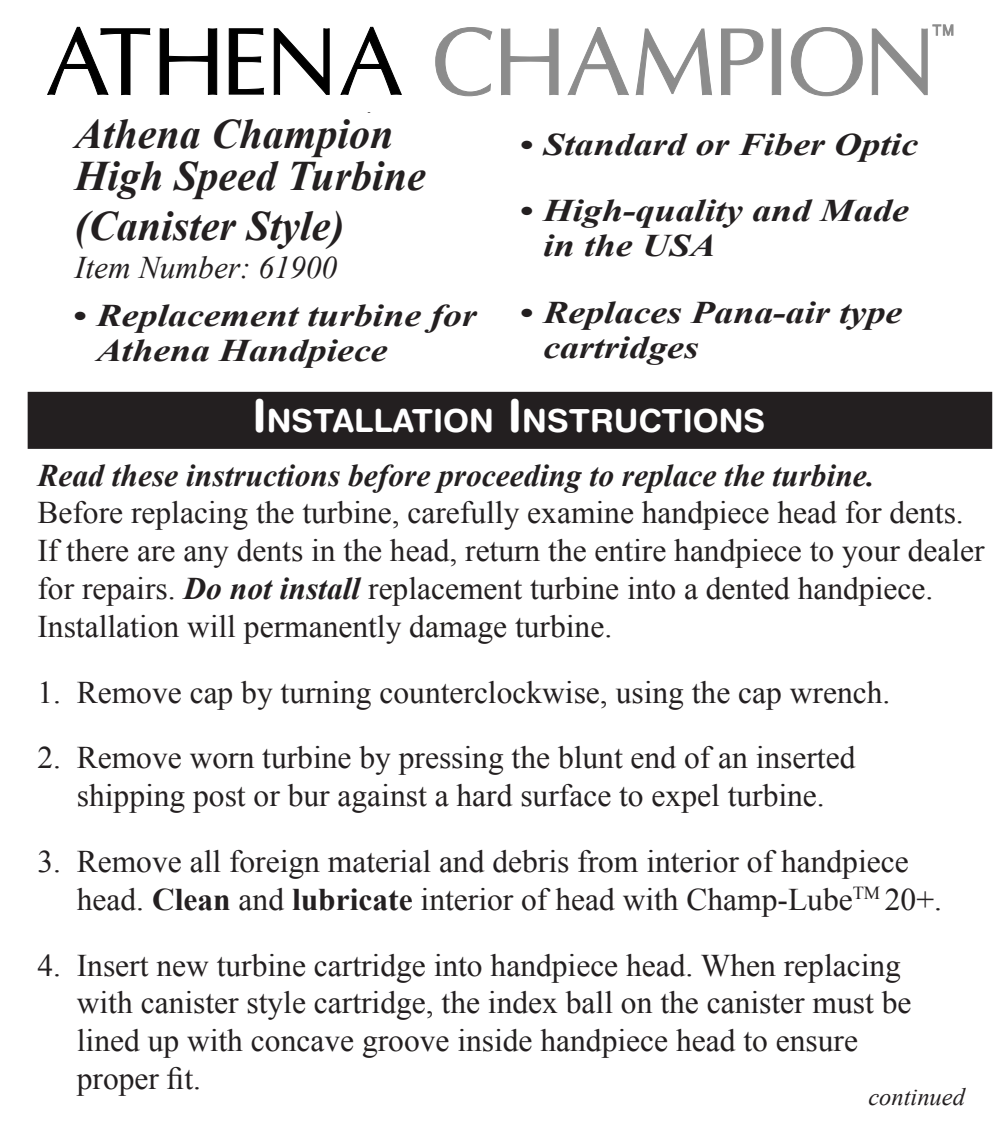
<style>
.page{position:relative;width:1008px;height:1134px;background:#fff}
.page>*{position:absolute;margin:0;border:0;box-sizing:border-box;transform-origin:0 0}
.t1{font:italic 700 42px/50.4px "Times New Roman";color:#231f20}
.t2{font:700 31.85px "Helvetica Rounded";color:#fff}
.t3{font:31.5px/37.8px "Times New Roman";color:#231f20}
.t4{font:italic 700 31.5px/35px "Times New Roman";color:#231f20;scale:1.2 1}
.t5{font:italic 700 31.5px "Times New Roman";color:#231f20}
.t6{font:italic 31.5px "Times New Roman";color:#231f20}
.t7{font:italic 24.5px "Times New Roman";color:#231f20}
.s1{font-size:45.5px}
.s2{font-weight:700;font-style:italic}
.s3{font-weight:700}
</style>
<div class="page">
<div style="left:29px;top:394px;width:961px;height:53px;background:#231f20"></div>
<div style="left:28px;top:392px;width:964px;height:57px;border:4px solid #231f20"></div>
<svg style="left:47px;top:26px;width:104px;height:70px"></svg>
<svg style="left:159px;top:28px;width:59px;height:67px"></svg>
<svg style="left:228px;top:28px;width:36px;height:67px"></svg>
<svg style="left:273px;top:28px;width:57px;height:67px"></svg>
<svg style="left:340px;top:26px;width:62px;height:69px"></svg>
<svg style="left:435px;top:27px;width:58px;height:70px"></svg>
<svg style="left:501px;top:28px;width:58px;height:68px"></svg>
<svg style="left:567px;top:27px;width:62px;height:69px"></svg>
<svg style="left:635px;top:28px;width:77px;height:68px"></svg>
<svg style="left:721px;top:28px;width:43px;height:68px"></svg>
<svg style="left:771px;top:28px;width:10px;height:68px"></svg>
<svg style="left:790px;top:27px;width:73px;height:70px"></svg>
<svg style="left:871px;top:25px;width:82px;height:71px"></svg>
<p class="t1" style="left:75px;top:107px;width:320px">Athena Champion</p>
<p class="t1" style="left:75px;top:149px;width:352px">High Speed Turbine (Canister Style)</p>
<p class="t6" style="left:75px;top:246px;width:264px">Item Number: 61900</p>
<p class="t4" style="left:520px;top:126px;width:334px">• Standard or Fiber Optic</p>
<p class="t4" style="left:520px;top:192px;width:326px">• High-quality and Made</p>
<p class="t4" style="left:543px;top:227px;width:145px">in the USA</p>
<p class="t4" style="left:543px;top:294px;width:301px;text-indent:-24px">• Replaces Pana-air type cartridges</p>
<p class="t2" style="left:252px;top:402px;width:515px"><span class="s1">I</span>NSTALLATION <span class="s1">I</span>NSTRUCTIONS</p>
<p class="t5" style="left:37px;top:453px;width:839px">Read these instructions before proceeding to replace the turbine.</p>
<p class="t3" style="left:37px;top:493px;width:949px">Before replacing the turbine, carefully examine handpiece head for dents.<br>If there are any dents in the head, return the entire handpiece to your dealer for repairs. <span class="s2">Do not install</span> replacement turbine into a dented handpiece.<br>Installation will permanently damage turbine.</p>
<p class="t3" style="left:37px;top:673px;width:854px">1. Remove cap by turning counterclockwise, using the cap wrench.</p>
<p class="t3" style="left:37px;top:738px;width:820px;text-align:center">2. Remove worn turbine by pressing the blunt end of an inserted shipping post or bur against a hard surface to expel turbine.</p>
<p class="t3" style="left:77px;top:842px;width:867px;text-indent:-39px">3. Remove all foreign material and debris from interior of handpiece head. <span class="s3">Clean</span> and <span class="s3">lubricate</span> interior of head with Champ-Lube<sup>TM</sup> 20+.</p>
<p class="t3" style="left:77px;top:946px;width:836px;text-indent:-39px">4. Insert new turbine cartridge into handpiece head. When replacing with canister style cartridge, the index ball on the canister must be lined up with concave groove inside handpiece head to ensure proper fit.</p>
<p class="t4" style="left:97px;top:297px;width:318px;text-indent:-24px">• Replacement turbine for<br>Athena Handpiece</p>
<p class="t7" style="left:868px;top:1080px;width:98px">continued</p>
</div>
